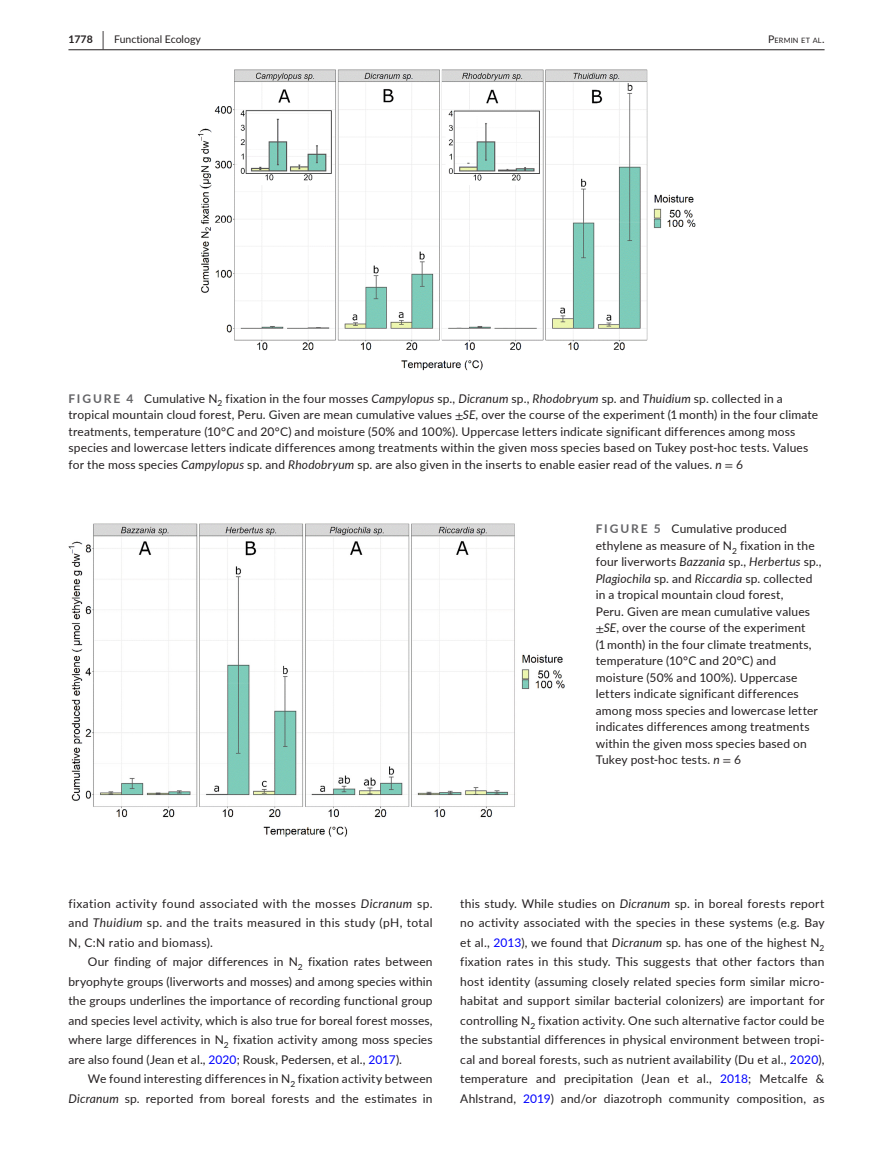
<style>
.page{position:relative;width:893px;height:1174px;background:#fff}
.page>*{position:absolute;margin:0;border:0;box-sizing:border-box;transform-origin:0 0}
.t1{font:12px/19.5px "Lato";letter-spacing:.015em;color:#231f20;text-align:justify}
.t2{font:10.5px "Lato";color:#231f20}
.t3{font:700 10.5px "Lato";color:#231f20}
.t4{font:7.35px "Lato";letter-spacing:.025em;color:#231f20}
.s1{font-size:19.5px}
.s2{font-size:10.5px}
.s3{font-weight:700;color:#636366}
.s4{font-style:italic}
.s5{font-family:"STIX"}
.s6{color:#00f}
</style>
<div class="page">
<hr style="left:68px;top:49px;width:756px;height:1px;background:#231f20">
<img style="left:198px;top:69px;width:497px;height:301px">
<img style="left:68px;top:524px;width:497px;height:313px">
<p class="t3" style="left:68px;top:31px;width:37px">1778 <span class="s1">|</span></p>
<p class="t2" style="left:114px;top:31px;width:88px">Functional Ecology</p>
<p class="t4" style="left:768px;top:35px;width:58px"><span class="s2">P</span>ERMIN ET AL<span class="s2">.</span></p>
<p class="t1" style="left:68px;top:389px;width:751px;line-height:16.5px;text-align:left"><span class="s3">FIGURE 4</span> Cumulative N<sub>2</sub> fixation in the four mosses <span class="s4">Campylopus</span> sp., <span class="s4">Dicranum</span> sp., <span class="s4">Rhodobryum</span> sp. and <span class="s4">Thuidium</span> sp. collected in a tropical mountain cloud forest, Peru. Given are mean cumulative values <span class="s5">±</span><span class="s4">SE</span>, over the course of the experiment (1 month) in the four climate treatments, temperature (10°C and 20°C) and moisture (50% and 100%). Uppercase letters indicate significant differences among moss species and lowercase letters indicate differences among treatments within the given moss species based on Tukey post-hoc tests. Values for the moss species <span class="s4">Campylopus</span> sp. and <span class="s4">Rhodobryum</span> sp. are also given in the inserts to enable easier read of the values. <span class="s4">n</span> <span class="s5">=</span> 6</p>
<p class="t1" style="left:596px;top:520px;width:227px;line-height:16.5px;text-align:left"><span class="s3">FIGURE 5</span> Cumulative produced ethylene as measure of N<sub>2</sub> fixation in the four liverworts <span class="s4">Bazzania</span> sp., <span class="s4">Herbertus</span> sp., <span class="s4">Plagiochila</span> sp. and <span class="s4">Riccardia</span> sp. collected in a tropical mountain cloud forest,<br>Peru. Given are mean cumulative values <span class="s5">±</span><span class="s4">SE</span>, over the course of the experiment<br>(1 month) in the four climate treatments, temperature (10°C and 20°C) and moisture (50% and 100%). Uppercase letters indicate significant differences among moss species and lowercase letter indicates differences among treatments within the given moss species based on Tukey post-hoc tests. <span class="s4">n</span> <span class="s5">=</span> 6</p>
<p class="t1" style="left:68px;top:893px;width:366px">fixation activity found associated with the mosses <span class="s4">Dicranum</span> sp. and <span class="s4">Thuidium</span> sp. and the traits measured in this study (pH, total N, C:N ratio and biomass).</p>
<p class="t1" style="left:68px;top:951px;width:366px;text-indent:20px">Our finding of major differences in N<sub>2</sub> fixation rates between bryophyte groups (liverworts and mosses) and among species within the groups underlines the importance of recording functional group and species level activity, which is also true for boreal forest mosses, where large differences in N<sub>2</sub> fixation activity among moss species are also found (Jean et al., <span class="s6">2020</span>; Rousk, Pedersen, et al., <span class="s6">2017</span>).</p>
<p class="t1" style="left:68px;top:1068px;width:366px;text-align:right">We found interesting differences in N<sub>2</sub> fixation activity between<br><span class="s4">Dicranum</span> sp. reported from boreal forests and the estimates in</p>
<p class="t1" style="left:460px;top:893px;width:366px">this study. While studies on <span class="s4">Dicranum</span> sp. in boreal forests report no activity associated with the species in these systems (e.g. Bay et al., <span class="s6">2013</span>), we found that <span class="s4">Dicranum</span> sp. has one of the highest N<sub>2 </sub>fixation rates in this study. This suggests that other factors than host identity (assuming closely related species form similar micro&shy;habitat and support similar bacterial colonizers) are important for controlling N<sub>2</sub> fixation activity. One such alternative factor could be the substantial differences in physical environment between tropi&shy;cal and boreal forests, such as nutrient availability (Du et al., <span class="s6">2020</span>), temperature and precipitation (Jean et al., <span class="s6">2018</span>; Metcalfe &amp; Ahlstrand, <span class="s6">2019</span>) and/or diazotroph community composition, as</p>
</div>
